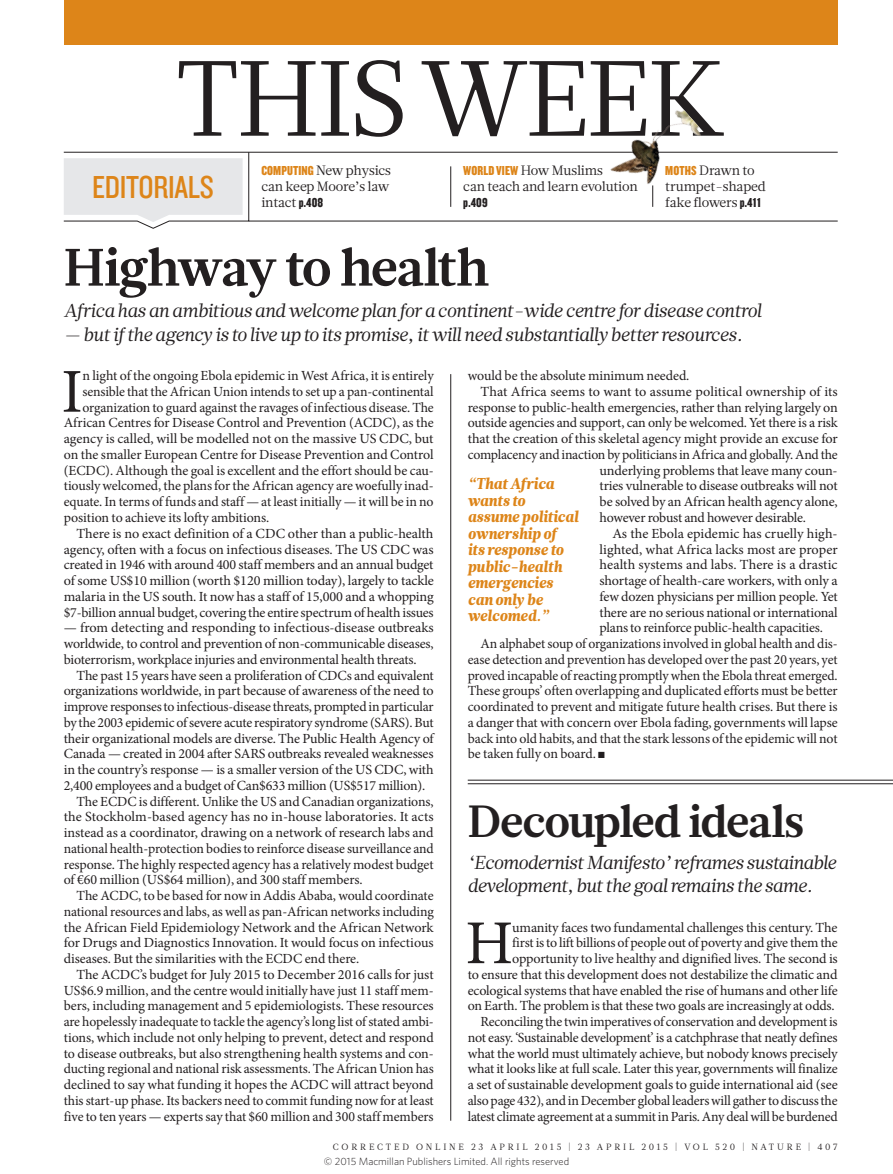
<style>
.page{position:relative;width:893px;height:1174px;background:#fff}
.page>*{position:absolute;margin:0;border:0;box-sizing:border-box;transform-origin:0 0}
.SECTION_HEADING{font:106.5px "Glosa Math";letter-spacing:-.025em;color:#231f20}
.BODY_DROP_CAP{font:62.4px "Minion Pro";color:#231f20}
.EDITORIAL_HEAD_35{font:700 52.5px "Glosa Math";letter-spacing:-.025em;color:#231f20}
.EDITORIAL_HEAD_30{font:700 45px "Glosa Math";letter-spacing:-.02em;color:#231f20}
.t1{font:33px "Knockout 29 Junior Ltweight";letter-spacing:-.01em;color:#dd8519}
.EDITORIAL_INTRO{font:italic 18.75px/23.7px "Glosa Math";letter-spacing:-.01em;color:#231f20}
.PULL_QUOTE{font:italic 900 15.75px/16.5px "Glosa Math";letter-spacing:-.005em;color:#dd8519;scale:.95 1}
.BODY_INDENT{font:13.95px/15.8px "Minion Pro";letter-spacing:-.015em;color:#231f20;text-align:justify}
.BODY_DROP_CAP-2{font:13.95px/15.8px "Minion Pro";letter-spacing:-.01em;color:#231f20;text-align:right}
.BODY_INDENT-2{font:13.95px "Minion Pro";letter-spacing:.005em;color:#231f20}
.MINI_TOC_TEXT{font:13.5px/15.8px "Glosa Math";letter-spacing:-.01em;color:#231f20}
.t2{font:300 10.5px "Whitney";color:#231f20}
.t3{font:9px "Glosa Math";letter-spacing:.31em;color:#231f20}
.s1{font-family:"Knockout 69 Full Liteweight";color:#dd8519}
.s2{font-family:"Knockout 69 Full Liteweight"}
</style>
<div class="page">
<hr style="left:64px;top:152px;width:774px;height:1px;background:#231f20">
<img style="left:605px;top:110px;width:107px;height:77px">
<div style="left:64px;top:0;width:774px;height:45px;background:#dd8519"></div>
<hr style="left:249px;top:221px;width:589px;height:1px;background:#231f20">
<svg style="left:63px;top:152px;width:186px;height:77px"></svg>
<hr style="left:450px;top:374px;width:1px;height:746px;background:#231f20">
<hr style="left:468px;top:780px;width:425px;height:1px;background:#231f20">
<hr style="left:468px;top:783px;width:425px;height:1px;background:#231f20">
<hr style="left:450px;top:166px;width:1px;height:41px;background:#231f20">
<svg style="left:652px;top:185px;width:1px;height:22px"></svg>
<p class="SECTION_HEADING" style="left:176px;top:29px;width:552px">THIS WEEK</p>
<h3 class="t1" style="left:92px;top:166px;width:123px">EDITORIALS</h3>
<p class="MINI_TOC_TEXT" style="left:261px;top:163px;width:131px"><span class="s1">COMPUTING</span> New physics can keep Moore’s law intact <span class="s2">p.408</span></p>
<p class="MINI_TOC_TEXT" style="left:463px;top:163px;width:176px"><span class="s1">WORLD VIEW</span> How Muslims<br>can teach and learn evolution <span class="s2">p.409</span></p>
<p class="MINI_TOC_TEXT" style="left:665px;top:163px;width:102px"><span class="s1">MOTHS</span> Drawn to trumpet-shaped fake flowers <span class="s2">p.411</span></p>
<p class="EDITORIAL_HEAD_35" style="left:64px;top:233px;width:426px">Highway to health</p>
<p class="EDITORIAL_INTRO" style="left:64px;top:299px;width:699px">Africa has an ambitious and welcome plan for a continent-wide centre for disease control</p>
<p class="EDITORIAL_INTRO" style="left:64px;top:323px;width:680px">— but if the agency is to live up to its promise, it will need substantially better resources.</p>
<p class="BODY_INDENT" style="left:468px;top:368px;width:223px">would be the absolute minimum needed.</p>
<p class="BODY_INDENT-2" style="left:480px;top:382px;width:359px">That Africa seems to want to assume political ownership of its</p>
<p class="BODY_INDENT" style="left:468px;top:399px;width:371px">response to public-health emergencies, rather than relying largely on</p>
<p class="BODY_INDENT" style="left:468px;top:415px;width:371px">outside agencies and support, can only be welcomed. Yet there is a risk</p>
<p class="BODY_INDENT" style="left:468px;top:431px;width:371px">that the creation of this skeletal agency might provide an excuse for</p>
<p class="BODY_INDENT" style="left:468px;top:447px;width:372px">complacency and inaction by politicians in Africa and globally. And the</p>
<p class="BODY_INDENT" style="left:600px;top:462px;width:240px">underlying problems that leave many coun-</p>
<p class="BODY_INDENT" style="left:600px;top:478px;width:240px">tries vulnerable to disease outbreaks will not</p>
<p class="BODY_INDENT" style="left:600px;top:494px;width:240px">be solved by an African health agency alone,</p>
<p class="BODY_INDENT" style="left:600px;top:510px;width:208px">however robust and however desirable.</p>
<p class="BODY_INDENT" style="left:600px;top:525px;width:240px;text-indent:13px">As the Ebola epidemic has cruelly high&shy;lighted, what Africa lacks most are proper health systems and labs. There is a drastic shortage of health-care workers, with only a few dozen physicians per million people. Yet there are no serious national or international plans to reinforce public-health capacities.</p>
<p class="BODY_INDENT" style="left:468px;top:636px;width:371px;text-indent:13px">An alphabet soup of organizations involved in global health and dis&shy;ease detection and prevention has developed over the past 20 years, yet proved incapable of reacting promptly when the Ebola threat emerged.<br>These groups’ often overlapping and duplicated efforts must be better coordinated to prevent and mitigate future health crises. But there is a danger that with concern over Ebola fading, governments will lapse back into old habits, and that the stark lessons of the epidemic will not be taken fully on board. ■</p>
<p class="BODY_DROP_CAP" style="left:61px;top:350px;width:23px">I</p>
<p class="BODY_DROP_CAP-2" style="left:82px;top:368px;width:353px">n light of the ongoing Ebola epidemic in West Africa, it is entirely</p>
<p class="BODY_DROP_CAP-2" style="left:82px;top:384px;width:353px">sensible that the African Union intends to set up a pan-continental</p>
<p class="BODY_DROP_CAP-2" style="left:82px;top:399px;width:353px">organization to guard against the ravages of infectious disease. The</p>
<p class="BODY_DROP_CAP-2" style="left:64px;top:415px;width:371px">African Centres for Disease Control and Prevention (ACDC), as the</p>
<p class="BODY_DROP_CAP-2" style="left:64px;top:431px;width:371px">agency is called, will be modelled not on the massive US CDC, but</p>
<p class="BODY_DROP_CAP-2" style="left:64px;top:447px;width:371px">on the smaller European Centre for Disease Prevention and Control</p>
<p class="BODY_DROP_CAP-2" style="left:64px;top:462px;width:371px">(ECDC). Although the goal is excellent and the effort should be cau-</p>
<p class="BODY_DROP_CAP-2" style="left:64px;top:478px;width:371px">tiously welcomed, the plans for the African agency are woefully inad-</p>
<p class="BODY_DROP_CAP-2" style="left:64px;top:494px;width:371px">equate. In terms of funds and staff — at least initially — it will be in no</p>
<p class="BODY_DROP_CAP-2" style="left:64px;top:510px;width:207px">position to achieve its lofty ambitions.</p>
<p class="BODY_INDENT" style="left:64px;top:525px;width:372px;text-indent:13px">There is no exact definition of a CDC other than a public-health agency, often with a focus on infectious diseases. The US CDC was created in 1946 with around 400 staff members and an annual budget of some US$10 million (worth $120 million today), largely to tackle malaria in the US south. It now has a staff of 15,000 and a whopping $7-billion annual budget, covering the entire spectrum of health issues</p>
<p class="BODY_INDENT" style="left:64px;top:620px;width:371px">— from detecting and responding to infectious-disease outbreaks worldwide, to control and prevention of non-communicable diseases, bioterrorism, workplace injuries and environmental health threats.</p>
<p class="BODY_INDENT" style="left:64px;top:667px;width:372px;text-indent:13px">The past 15 years have seen a proliferation of CDCs and equivalent organizations worldwide, in part because of awareness of the need to improve responses to infectious-disease threats, prompted in particular by the 2003 epidemic of severe acute respiratory syndrome (SARS). But their organizational models are diverse. The Public Health Agency of Canada — created in 2004 after SARS outbreaks revealed weaknesses in the country’s response — is a smaller version of the US CDC, with 2,400 employees and a budget of Can$633 million (US$517 million).</p>
<p class="BODY_INDENT" style="left:64px;top:793px;width:371px;text-indent:13px">The ECDC is different. Unlike the US and Canadian organizations, the Stockholm-based agency has no in-house laboratories. It acts instead as a coordinator, drawing on a network of research labs and national health-protection bodies to reinforce disease surveillance and response. The highly respected agency has a relatively modest budget of €60 million (US$64 million), and 300 staff members.</p>
<p class="BODY_INDENT" style="left:64px;top:888px;width:372px;text-indent:13px">The ACDC, to be based for now in Addis Ababa, would coordinate national resources and labs, as well as pan-African networks including the African Field Epidemiology Network and the African Network for Drugs and Diagnostics Innovation. It would focus on infectious diseases. But the similarities with the ECDC end there.</p>
<p class="BODY_INDENT" style="left:64px;top:966px;width:372px;text-indent:13px">The ACDC’s budget for July 2015 to December 2016 calls for just US$6.9 million, and the centre would initially have just 11 staff mem&shy;bers, including management and 5 epidemiologists. These resources are hopelessly inadequate to tackle the agency’s long list of stated ambi&shy;tions, which include not only helping to prevent, detect and respond to disease outbreaks, but also strengthening health systems and con&shy;ducting regional and national risk assessments. The African Union has declined to say what funding it hopes the ACDC will attract beyond this start-up phase. Its backers need to commit funding now for at least five to ten years — experts say that $60 million and 300 staff members</p>
<p class="PULL_QUOTE" style="left:468px;top:475px;width:118px">“That Africa wants to assume political ownership of<br>its response to public-health emergencies can only be welcomed.”</p>
<p class="EDITORIAL_HEAD_30" style="left:468px;top:792px;width:338px">Decoupled ideals</p>
<p class="EDITORIAL_INTRO" style="left:468px;top:850px;width:370px">‘Ecomodernist Manifesto’ reframes sustainable development, but the goal remains the same.</p>
<p class="BODY_DROP_CAP" style="left:465px;top:901px;width:49px">H</p>
<p class="BODY_DROP_CAP-2" style="left:468px;top:919px;width:372px">umanity faces two fundamental challenges this century. The<br>first is to lift billions of people out of poverty and give them the opportunity to live healthy and dignified lives. The second is<br>to ensure that this development does not destabilize the climatic and ecological systems that have enabled the rise of humans and other life on Earth. The problem is that these two goals are increasingly at odds.</p>
<p class="BODY_INDENT" style="left:468px;top:1014px;width:371px;text-indent:13px">Reconciling the twin imperatives of conservation and development is not easy. ‘Sustainable development’ is a catchphrase that neatly defines what the world must ultimately achieve, but nobody knows precisely what it looks like at full scale. Later this year, governments will finalize a set of sustainable development goals to guide international aid (see also page 432), and in December global leaders will gather to discuss the latest climate agreement at a summit in Paris. Any deal will be burdened</p>
<p class="t3" style="left:333px;top:1141px;width:506px">CORRECTED ONLINE 23 APRIL 2015 | 23 APRIL 2015 | VOL 520 | NATURE | 407</p>
<p class="t2" style="left:324px;top:1154px;width:247px">© 2015 Macmillan Publishers Limited. All rights reserved</p>
</div>
